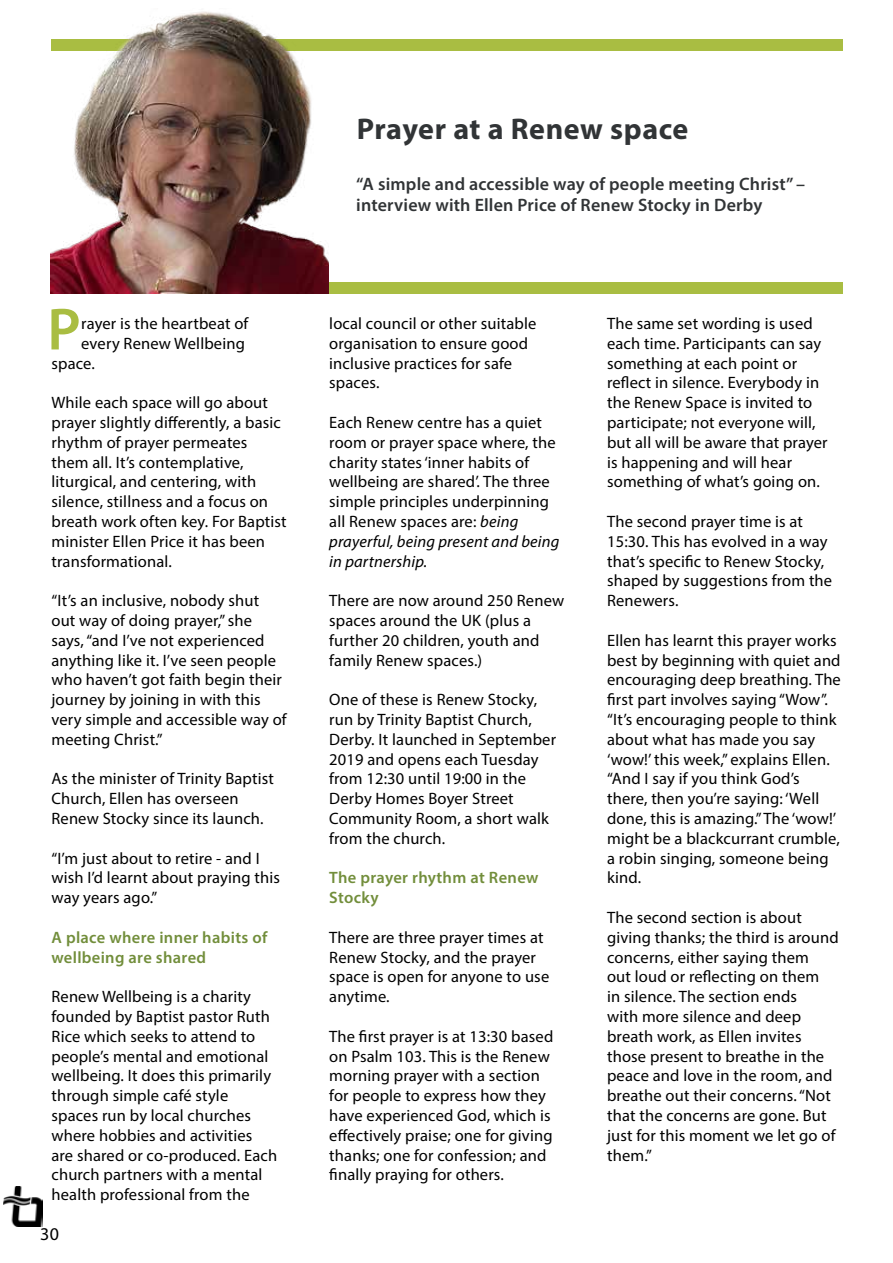
<style>
.page{position:relative;width:893px;height:1263px;background:#fff}
.page>*{position:absolute;margin:0;border:0;box-sizing:border-box;transform-origin:0 0}
.t1{font:600 60px "Myriad Pro";color:#a9bd42}
.t2{font:700 30px "Myriad Pro";letter-spacing:.015em;color:#313436}
.t3{font:600 18px/21.6px "Myriad Pro";letter-spacing:.01em;color:#313436}
.t4{font:18px "Myriad Pro";color:#000}
.t5{font:16.5px/19.8px "Myriad Pro";letter-spacing:.01em;color:#000}
.t6{font:600 16.5px/19.8px "Myriad Pro";letter-spacing:.02em;color:#728e3b}
.s1{font-style:italic}
</style>
<div class="page">
<div style="left:51px;top:39px;width:791px;height:11px;background:#a9bd42"></div>
<div style="left:51px;top:282px;width:791px;height:11px;background:#a9bd42"></div>
<img style="left:51px;top:11px;width:278px;height:282px">
<img style="left:3px;top:1186px;width:39px;height:40px">
<h1 class="t1" style="left:47px;top:291px;width:35px">P</h1>
<p class="t5" style="left:81px;top:313px;width:169px">rayer is the heartbeat of</p>
<p class="t5" style="left:81px;top:333px;width:165px">every Renew Wellbeing</p>
<p class="t5" style="left:51px;top:353px;width:45px">space.</p>
<p class="t5" style="left:51px;top:392px;width:237px">While each space will go about prayer slightly differently, a basic rhythm of prayer permeates them all. It’s contemplative, liturgical, and centering, with silence, stillness and a focus on breath work often key. For Baptist minister Ellen Price it has been transformational.</p>
<p class="t5" style="left:51px;top:590px;width:237px">“It’s an inclusive, nobody shut out way of doing prayer,” she says, “and I’ve not experienced anything like it. I’ve seen people who haven’t got faith begin their journey by joining in with this very simple and accessible way of meeting Christ.”</p>
<p class="t5" style="left:51px;top:769px;width:224px">As the minister of Trinity Baptist<br>Church, Ellen has overseen<br>Renew Stocky since its launch.</p>
<p class="t5" style="left:51px;top:848px;width:230px">“I’m just about to retire - and I wish I’d learnt about praying this way years ago.”</p>
<p class="t6" style="left:51px;top:927px;width:217px">A place where inner habits of wellbeing are shared</p>
<p class="t5" style="left:51px;top:986px;width:227px">Renew Wellbeing is a charity founded by Baptist pastor Ruth<br>Rice which seeks to attend to people’s mental and emotional wellbeing. It does this primarily through simple café style spaces run by local churches where hobbies and activities are shared or co-produced. Each church partners with a mental health professional from the</p>
<p class="t4" style="left:40px;top:1222px;width:20px">30</p>
<h2 class="t2" style="left:357px;top:109px;width:333px">Prayer at a Renew space</h2>
<p class="t3" style="left:356px;top:172px;width:451px">“A simple and accessible way of people meeting Christ” – interview with Ellen Price of Renew Stocky in Derby</p>
<p class="t5" style="left:329px;top:313px;width:209px">local council or other suitable organisation to ensure good inclusive practices for safe spaces.</p>
<p class="t5" style="left:329px;top:412px;width:232px">Each Renew centre has a quiet room or prayer space where, the charity states ‘inner habits of wellbeing are shared’. The three simple principles underpinning all Renew spaces are: <span class="s1">being prayerful, being present and being in partnership.</span></p>
<p class="t5" style="left:329px;top:590px;width:236px">There are now around 250 Renew spaces around the UK (plus a further 20 children, youth and family Renew spaces.)</p>
<p class="t5" style="left:329px;top:689px;width:228px">One of these is Renew Stocky, run by Trinity Baptist Church,<br>Derby. It launched in September<br>2019 and opens each Tuesday from 12:30 until 19:00 in the<br>Derby Homes Boyer Street<br>Community Room, a short walk from the church.</p>
<p class="t6" style="left:329px;top:867px;width:211px">The prayer rhythm at Renew<br>Stocky</p>
<p class="t5" style="left:329px;top:927px;width:221px">There are three prayer times at<br>Renew Stocky, and the prayer space is open for anyone to use anytime.</p>
<p class="t5" style="left:329px;top:1026px;width:226px">The first prayer is at 13:30 based on Psalm 103. This is the Renew morning prayer with a section for people to express how they have experienced God, which is effectively praise; one for giving thanks; one for confession; and finally praying for others.</p>
<p class="t5" style="left:607px;top:313px;width:222px">The same set wording is used each time. Participants can say something at each point or reflect in silence. Everybody in the Renew Space is invited to participate; not everyone will, but all will be aware that prayer is happening and will hear something of what’s going on.</p>
<p class="t5" style="left:607px;top:511px;width:227px">The second prayer time is at<br>15:30. This has evolved in a way that’s specific to Renew Stocky, shaped by suggestions from the<br>Renewers.</p>
<p class="t5" style="left:607px;top:630px;width:235px">Ellen has learnt this prayer works best by beginning with quiet and encouraging deep breathing. The first part involves saying “Wow”. “It’s encouraging people to think about what has made you say ‘wow!’ this week,” explains Ellen. “And I say if you think God’s there, then you’re saying: ‘Well done, this is amazing.” The ‘wow!’ might be a blackcurrant crumble, a robin singing, someone being kind.</p>
<p class="t5" style="left:607px;top:907px;width:233px">The second section is about giving thanks; the third is around concerns, either saying them<br>out loud or reflecting on them<br>in silence. The section ends<br>with more silence and deep breath work, as Ellen invites those present to breathe in the peace and love in the room, and breathe out their concerns. “Not that the concerns are gone. But just for this moment we let go of them.”</p>
</div>
